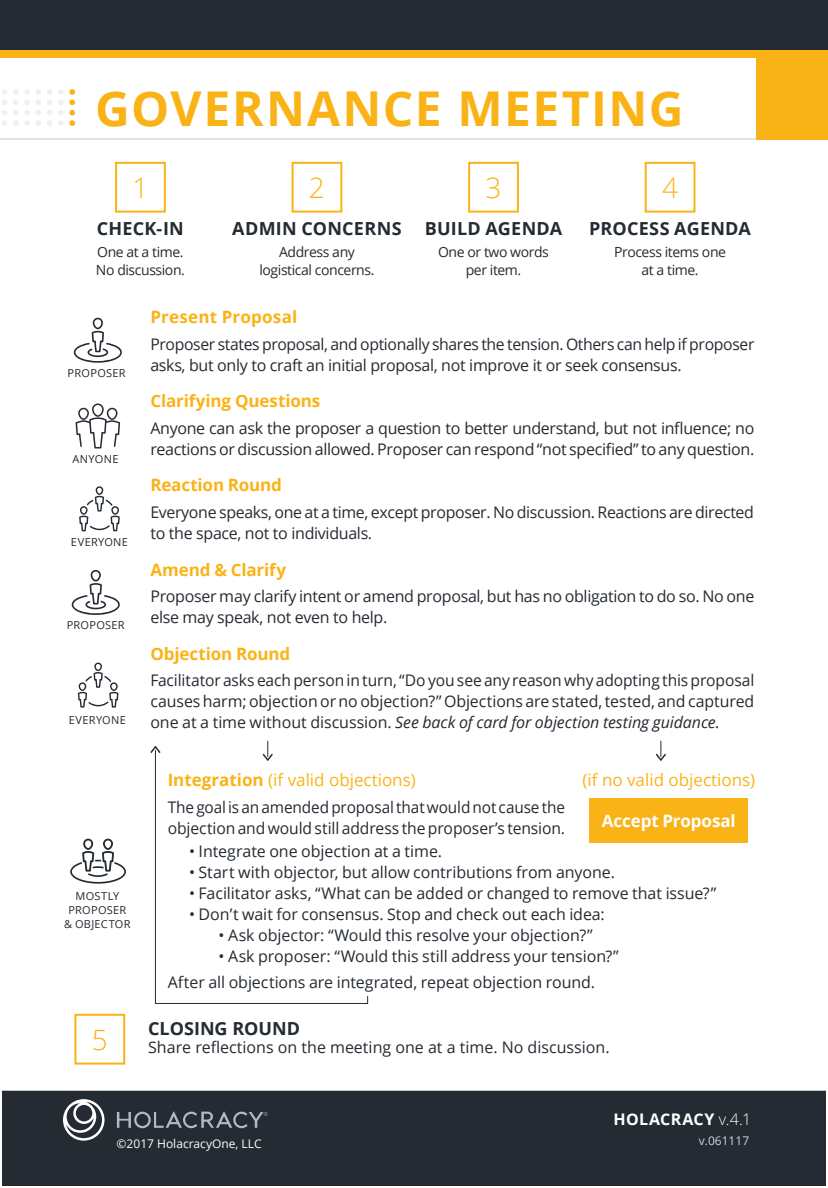
<style>
.page{position:relative;width:828px;height:1188px;background:#fff}
.page>*{position:absolute;margin:0;border:0;box-sizing:border-box;transform-origin:0 0}
.t1{font:700 48px "Open Sans";letter-spacing:.035em;color:#fab316}
.t2{font:300 28px "Open Sans";color:#fab316}
.governance_header{font:700 18px "Open Sans";letter-spacing:.01em;color:#242b32}
.governance_h2{font:700 17px "Open Sans";letter-spacing:-.005em;color:#fab316}
.t3{font:17px "Open Sans";color:#fab316}
.governance_header-2{font:700 17px "Open Sans";letter-spacing:-.005em;color:#fff}
.governance_body_bull{font:16px/21px "Open Sans";letter-spacing:-.02em;color:#242b32}
.governance_body_bull-2{font:16px/21px "Open Sans";letter-spacing:-.02em;color:#242b32;scale:.96 1}
.governance_body{font:16px "Open Sans";color:#242b32}
.t4{font:700 16px "Open Sans";letter-spacing:.02em;color:#fff}
.governance_body-2{font:14px "Open Sans";letter-spacing:-.03em;color:#242b32}
.t5{font:12px "Open Sans";color:#fff}
.t6{font:12px "Open Sans";color:#cad5df}
.governance_body-3{font:11px/14px "Open Sans";letter-spacing:.025em;color:#242b32;text-align:center}
.s1{font-style:italic}
.s2{font-weight:700}
.s3{font-weight:300}
</style>
<div class="page">
<div style="left:0;top:0;width:828px;height:58px;background:#fab316"></div>
<div style="left:0;top:0;width:828px;height:50px;background:#242b32"></div>
<svg style="left:13px;top:89px;width:17px;height:37px"></svg>
<svg style="left:36px;top:89px;width:5px;height:37px"></svg>
<svg style="left:47px;top:89px;width:5px;height:37px"></svg>
<svg style="left:58px;top:89px;width:17px;height:37px"></svg>
<svg style="left:2px;top:89px;width:5px;height:37px"></svg>
<hr style="left:0;top:138px;width:756px;height:2px;background:#dbe3ea">
<div style="left:756px;top:58px;width:72px;height:82px;background:#fab316"></div>
<svg style="left:79px;top:486px;width:41px;height:45px"></svg>
<svg style="left:78px;top:663px;width:40px;height:45px"></svg>
<svg style="left:72px;top:570px;width:48px;height:45px"></svg>
<svg style="left:74px;top:318px;width:48px;height:45px"></svg>
<svg style="left:70px;top:839px;width:56px;height:45px"></svg>
<svg style="left:76px;top:404px;width:44px;height:45px"></svg>
<div style="left:1px;top:1090px;width:826px;height:97px;background:#242b32"></div>
<div style="left:0;top:1089px;width:828px;height:99px;border:2px solid #fff"></div>
<svg style="left:63px;top:1099px;width:42px;height:42px"></svg>
<svg style="left:117px;top:1111px;width:151px;height:17px"></svg>
<div style="left:590px;top:798px;width:158px;height:45px;background:#fab316"></div>
<hr style="left:155px;top:750px;width:1px;height:254px;background:#242b32">
<hr style="left:155px;top:1003px;width:213px;height:1px;background:#242b32">
<svg style="left:263px;top:741px;width:10px;height:20px"></svg>
<svg style="left:656px;top:741px;width:10px;height:20px"></svg>
<div style="left:115px;top:162px;width:51px;height:51px;border:2px solid #fab316"></div>
<div style="left:292px;top:162px;width:50px;height:51px;border:2px solid #fab316"></div>
<div style="left:468px;top:162px;width:51px;height:51px;border:2px solid #fab316"></div>
<div style="left:645px;top:162px;width:50px;height:51px;border:2px solid #fab316"></div>
<div style="left:74px;top:1014px;width:51px;height:51px;border:2px solid #fab316"></div>
<svg style="left:150px;top:746px;width:10px;height:7px"></svg>
<p class="t1" style="left:95px;top:75px;width:590px">GOVERNANCE MEETING</p>
<p class="t2" style="left:132px;top:169px;width:17px">1</p>
<p class="t2" style="left:309px;top:169px;width:17px">2</p>
<p class="t2" style="left:486px;top:169px;width:17px">3</p>
<p class="t2" style="left:662px;top:169px;width:17px">4</p>
<p class="governance_header" style="left:97px;top:216px;width:88px">CHECK-IN</p>
<p class="governance_body-2" style="left:97px;top:242px;width:88px">One at a time.</p>
<p class="governance_body-2" style="left:96px;top:260px;width:90px">No discussion.</p>
<p class="governance_header" style="left:232px;top:216px;width:171px">ADMIN CONCERNS</p>
<p class="governance_header" style="left:425px;top:216px;width:139px">BUILD AGENDA</p>
<p class="governance_header" style="left:589px;top:216px;width:163px">PROCESS AGENDA</p>
<p class="governance_body-2" style="left:279px;top:242px;width:77px">Address any</p>
<p class="governance_body-2" style="left:260px;top:260px;width:116px">logistical concerns.</p>
<p class="governance_body-2" style="left:438px;top:242px;width:112px">One or two words</p>
<p class="governance_body-2" style="left:466px;top:260px;width:57px">per item.</p>
<p class="governance_body-2" style="left:614px;top:242px;width:113px">Process items one</p>
<p class="governance_body-2" style="left:642px;top:260px;width:59px">at a time.</p>
<p class="governance_body-3" style="left:68px;top:366px;width:59px">PROPOSER</p>
<p class="governance_body-3" style="left:72px;top:452px;width:47px">ANYONE</p>
<p class="governance_body-3" style="left:71px;top:534px;width:59px">EVERYONE</p>
<p class="governance_body-3" style="left:67px;top:618px;width:59px">PROPOSER</p>
<p class="governance_body-3" style="left:69px;top:713px;width:59px">EVERYONE</p>
<p class="governance_body-3" style="left:64px;top:888px;width:68px">MOSTLY<br>PROPOSER &amp; OBJECTOR</p>
<p class="t2" style="left:92px;top:1021px;width:17px">5</p>
<p class="governance_h2" style="left:150px;top:305px;width:149px">Present Proposal</p>
<p class="governance_body_bull" style="left:150px;top:333px;width:606px">Proposer states proposal, and optionally shares the tension. Others can help if proposer asks, but only to craft an initial proposal, not improve it or seek consensus.</p>
<p class="governance_h2" style="left:150px;top:389px;width:172px">Clarifying Questions</p>
<p class="governance_body_bull" style="left:150px;top:417px;width:606px">Anyone can ask the proposer a question to better understand, but not influence; no reactions or discussion allowed. Proposer can respond “not specified” to any question.</p>
<p class="governance_h2" style="left:150px;top:473px;width:133px">Reaction Round</p>
<p class="governance_body_bull" style="left:150px;top:501px;width:605px">Everyone speaks, one at a time, except proposer. No discussion. Reactions are directed to the space, not to individuals.</p>
<p class="governance_h2" style="left:150px;top:557px;width:137px">Amend &amp; Clarify</p>
<p class="governance_body_bull" style="left:150px;top:585px;width:606px">Proposer may clarify intent or amend proposal, but has no obligation to do so. No one else may speak, not even to help.</p>
<p class="governance_h2" style="left:150px;top:641px;width:141px">Objection Round</p>
<p class="governance_body_bull" style="left:150px;top:670px;width:606px;text-align:justify">Facilitator asks each person in turn, “Do you see any reason why adopting this proposal causes harm; objection or no objection?” Objections are stated, tested, and captured one at a time without discussion. <span class="s1">See back of card for objection testing guidance.</span></p>
<p class="t3" style="left:168px;top:768px;width:250px"><span class="s2">Integration</span> (if valid objections)</p>
<p class="t3" style="left:582px;top:768px;width:174px">(if no valid objections)</p>
<p class="governance_body_bull-2" style="left:168px;top:796px;width:416px">The goal is an amended proposal that would not cause the objection and would still address the proposer’s tension.</p>
<p class="governance_body_bull" style="left:189px;top:840px;width:254px">• Integrate one objection at a time.</p>
<p class="governance_body_bull" style="left:189px;top:861px;width:427px">• Start with objector, but allow contributions from anyone.</p>
<p class="governance_body_bull" style="left:189px;top:882px;width:529px">• Facilitator asks, “What can be added or changed to remove that issue?”</p>
<p class="governance_body_bull" style="left:189px;top:903px;width:417px">• Don’t wait for consensus. Stop and check out each idea:</p>
<p class="governance_body_bull" style="left:219px;top:924px;width:376px">• Ask objector: “Would this resolve your objection?”</p>
<p class="governance_body_bull" style="left:219px;top:945px;width:402px">• Ask proposer: “Would this still address your tension?”</p>
<p class="governance_body_bull" style="left:168px;top:972px;width:429px">After all objections are integrated, repeat objection round.</p>
<p class="governance_header-2" style="left:602px;top:809px;width:135px">Accept Proposal</p>
<p class="governance_header" style="left:148px;top:1016px;width:153px">CLOSING ROUND</p>
<p class="governance_body" style="left:148px;top:1036px;width:463px">Share reflections on the meeting one at a time. No discussion.</p>
<p class="t5" style="left:117px;top:1136px;width:146px">©2017 HolacracyOne, LLC</p>
<p class="t4" style="left:614px;top:1108px;width:139px">HOLACRACY <span class="s3">v.4.1</span></p>
<p class="t6" style="left:699px;top:1133px;width:52px">v.061117</p>
</div>
